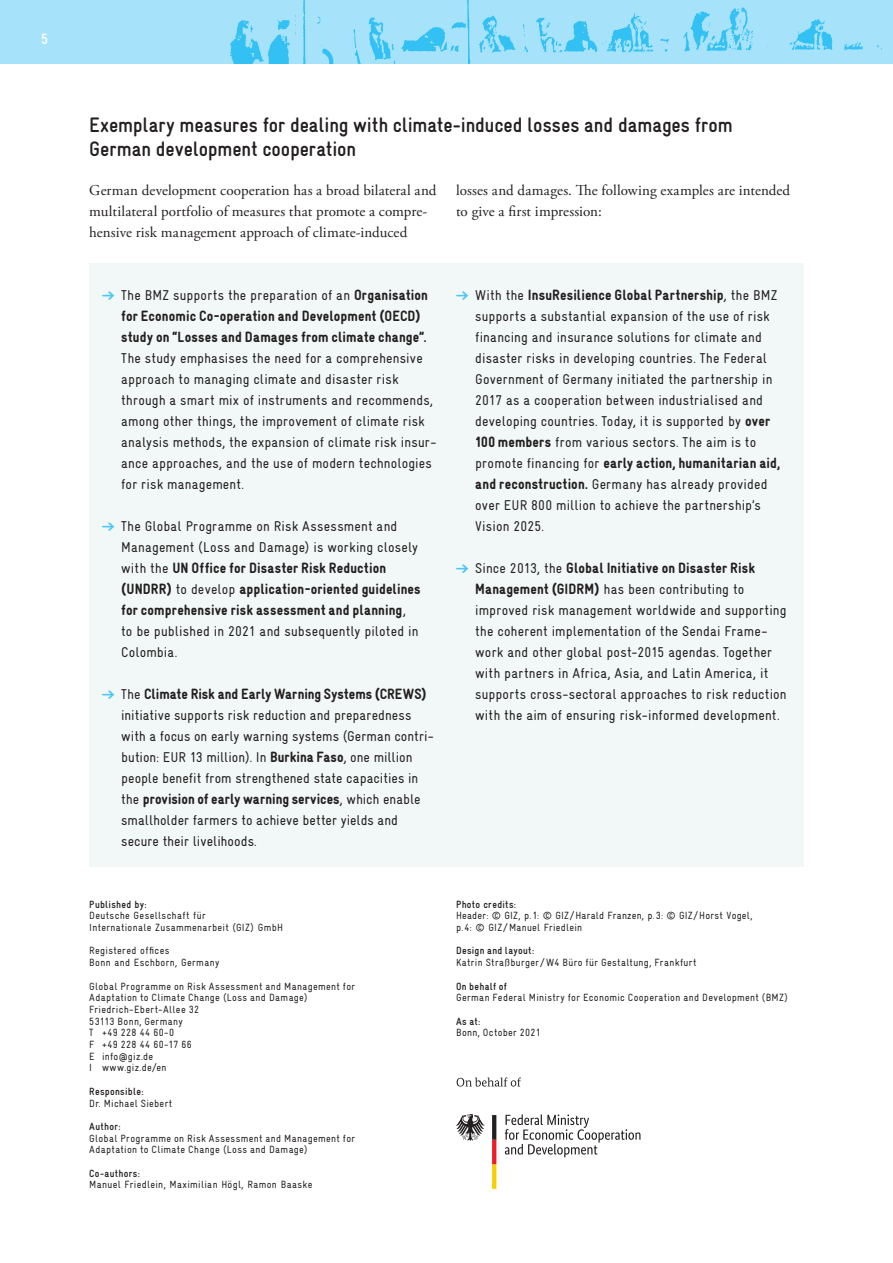
<style>
.page{position:relative;width:893px;height:1263px;background:#fff}
.page>*{position:absolute;margin:0;border:0;box-sizing:border-box;transform-origin:0 0}
.Subline_14{font:700 condensed 21px/24px "Gravur";letter-spacing:-.005em;color:#231f20}
.Box_Gravur{font:900 condensed 15px/21px "Gravur";letter-spacing:.01em;color:#231f20}
.Fließtext{font:15px/21px "Adobe Garamond Pro";letter-spacing:.005em;color:#231f20}
.Box_Gravur-2{font:700 condensed 15px "Gravur";color:#fff}
.Box_Gravur-3{font:condensed 14.25px/21px "Gravur";letter-spacing:.01em;color:#231f20}
.References{font:condensed 10.5px/11.7px "Gravur";letter-spacing:.03em;color:#231f20}
.References-2{font:700 condensed 10.5px "Gravur";letter-spacing:.03em;color:#231f20}
.s1{font-weight:900;font-size:15px}
.s2{font-weight:400;font-size:14.25px}
</style>
<div class="page">
<div style="left:0;top:0;width:893px;height:63px;background:#a6e3fa"></div>
<img style="left:230px;top:0;width:652px;height:63px">
<div style="left:89px;top:264px;width:715px;height:603px;background:#f2f8f7"></div>
<svg style="left:102px;top:291px;width:12px;height:9px"></svg>
<svg style="left:102px;top:522px;width:12px;height:9px"></svg>
<svg style="left:102px;top:690px;width:12px;height:9px"></svg>
<svg style="left:456px;top:291px;width:12px;height:9px"></svg>
<svg style="left:456px;top:564px;width:12px;height:9px"></svg>
<svg style="left:457px;top:1077px;width:64px;height:9px"></svg>
<svg style="left:505px;top:1114px;width:135px;height:43px"></svg>
<svg style="left:456px;top:1114px;width:29px;height:27px"></svg>
<svg style="left:492px;top:1115px;width:4px;height:74px"></svg>
<p class="Box_Gravur-2" style="left:41px;top:30px;width:8px">5</p>
<p class="Subline_14" style="left:89px;top:113px;width:645px">Exemplary measures for dealing with climate-induced losses and damages from<br>German development cooperation</p>
<p class="Fließtext" style="left:89px;top:180px;width:349px">German development cooperation has a broad bilateral and multilateral portfolio of measures that promote a compre&shy;hensive risk management approach of climate-induced</p>
<p class="Fließtext" style="left:456px;top:180px;width:336px">losses and damages. The following examples are intended to give a first impression:</p>
<p class="Box_Gravur-3" style="left:121px;top:284px;width:308px">The BMZ supports the preparation of an <span class="s1">Organisation</span></p>
<p class="Box_Gravur" style="left:121px;top:305px;width:307px">for Economic Co-operation and Development (OECD) study on “Losses and Damages from climate change”.</p>
<p class="Box_Gravur-3" style="left:121px;top:347px;width:317px">The study emphasises the need for a comprehensive approach to managing climate and disaster risk through a smart mix of instruments and recommends, among other things, the improvement of climate risk analysis methods, the expansion of climate risk insur&shy;ance approaches, and the use of modern technologies for risk management.</p>
<p class="Box_Gravur-3" style="left:121px;top:515px;width:298px">The Global Programme on Risk Assessment and<br>Management (Loss and Damage) is working closely</p>
<p class="Box_Gravur" style="left:121px;top:557px;width:301px"><span class="s2">with the</span> UN Office for Disaster Risk Reduction (UNDRR) <span class="s2">to develop</span> application-oriented guidelines for comprehensive risk assessment and planning<span class="s2">,</span></p>
<p class="Box_Gravur-3" style="left:121px;top:620px;width:299px">to be published in 2021 and subsequently piloted in<br>Colombia.</p>
<p class="Box_Gravur" style="left:121px;top:683px;width:307px"><span class="s2">The</span> Climate Risk and Early Warning Systems (CREWS)</p>
<p class="Box_Gravur-3" style="left:121px;top:704px;width:314px">initiative supports risk reduction and preparedness with a focus on early warning systems (German contri&shy;bution: EUR 13 million). In <span class="s1">Burkina Faso</span>, one million people benefit from strengthened state capacities in</p>
<p class="Box_Gravur" style="left:121px;top:788px;width:301px"><span class="s2">the</span> provision of early warning services<span class="s2">, which enable</span></p>
<p class="Box_Gravur-3" style="left:121px;top:809px;width:279px">smallholder farmers to achieve better yields and secure their livelihoods.</p>
<p class="Box_Gravur" style="left:475px;top:284px;width:304px"><span class="s2">With the</span> InsuResilience Global Partnership<span class="s2">, the BMZ</span></p>
<p class="Box_Gravur-3" style="left:475px;top:305px;width:299px">supports a substantial expansion of the use of risk financing and insurance solutions for climate and disaster risks in developing countries. The Federal Government of Germany initiated the partnership in 2017 as a cooperation between industrialised and developing countries. Today, it is supported by <span class="s1">over 100 members</span> from various sectors. The aim is to</p>
<p class="Box_Gravur" style="left:475px;top:452px;width:307px"><span class="s2">promote financing for</span> early action, humanitarian aid,</p>
<p class="Box_Gravur-3" style="left:475px;top:473px;width:294px"><span class="s1">and reconstruction.</span> Germany has already provided over EUR 800 million to achieve the partnership’s<br>Vision 2025.</p>
<p class="Box_Gravur" style="left:475px;top:557px;width:281px"><span class="s2">Since 2013, the</span> Global Initiative on Disaster Risk</p>
<p class="Box_Gravur-3" style="left:475px;top:578px;width:313px"><span class="s1">Management (GIDRM)</span> has been contributing to improved risk management worldwide and supporting the coherent implementation of the Sendai Frame&shy;work and other global post-2015 agendas. Together with partners in Africa, Asia, and Latin America, it supports cross-sectoral approaches to risk reduction with the aim of ensuring risk-informed development.</p>
<p class="References-2" style="left:89px;top:898px;width:59px">Published by:</p>
<p class="References" style="left:89px;top:910px;width:118px">Deutsche Gesellschaft für</p>
<p class="References" style="left:89px;top:921px;width:195px">Internationale Zusammenarbeit (GIZ) GmbH</p>
<p class="References" style="left:89px;top:945px;width:82px">Registered offices</p>
<p class="References" style="left:89px;top:957px;width:132px">Bonn and Eschborn, Germany</p>
<p class="References" style="left:89px;top:980px;width:267px">Global Programme on Risk Assessment and Management for<br>Adaptation to Climate Change (Loss and Damage)</p>
<p class="References" style="left:89px;top:1003px;width:111px">Friedrich-Ebert-Allee 32</p>
<p class="References" style="left:89px;top:1015px;width:95px">53113 Bonn, Germany</p>
<p class="References" style="left:89px;top:1027px;width:86px">T +49 228 44 60-0</p>
<p class="References" style="left:89px;top:1038px;width:104px">F +49 228 44 60-17 66</p>
<p class="References" style="left:89px;top:1050px;width:65px">E info@giz.de</p>
<p class="References" style="left:89px;top:1062px;width:79px">I www.giz.de/en</p>
<p class="References-2" style="left:89px;top:1085px;width:56px">Responsible:</p>
<p class="References" style="left:89px;top:1097px;width:85px">Dr. Michael Siebert</p>
<p class="References-2" style="left:89px;top:1120px;width:33px">Author:</p>
<p class="References" style="left:89px;top:1132px;width:267px">Global Programme on Risk Assessment and Management for<br>Adaptation to Climate Change (Loss and Damage)</p>
<p class="References-2" style="left:89px;top:1167px;width:52px">Co-authors:</p>
<p class="References" style="left:89px;top:1179px;width:225px">Manuel Friedlein, Maximilian Högl, Ramon Baaske</p>
<p class="References-2" style="left:456px;top:898px;width:62px">Photo credits:</p>
<p class="References" style="left:456px;top:910px;width:298px">Header: © GIZ, p.1: © GIZ/Harald Franzen, p.3: © GIZ/Horst Vogel, p.4: © GIZ/Manuel Friedlein</p>
<p class="References-2" style="left:456px;top:945px;width:80px">Design and layout:</p>
<p class="References" style="left:456px;top:957px;width:242px">Katrin Straßburger/W4 Büro für Gestaltung, Frankfurt</p>
<p class="References-2" style="left:456px;top:980px;width:52px">On behalf of</p>
<p class="References" style="left:456px;top:992px;width:333px">German Federal Ministry for Economic Cooperation and Development (BMZ)</p>
<p class="References-2" style="left:456px;top:1015px;width:26px">As at:</p>
<p class="References" style="left:456px;top:1027px;width:86px">Bonn, October 2021</p>
</div>
